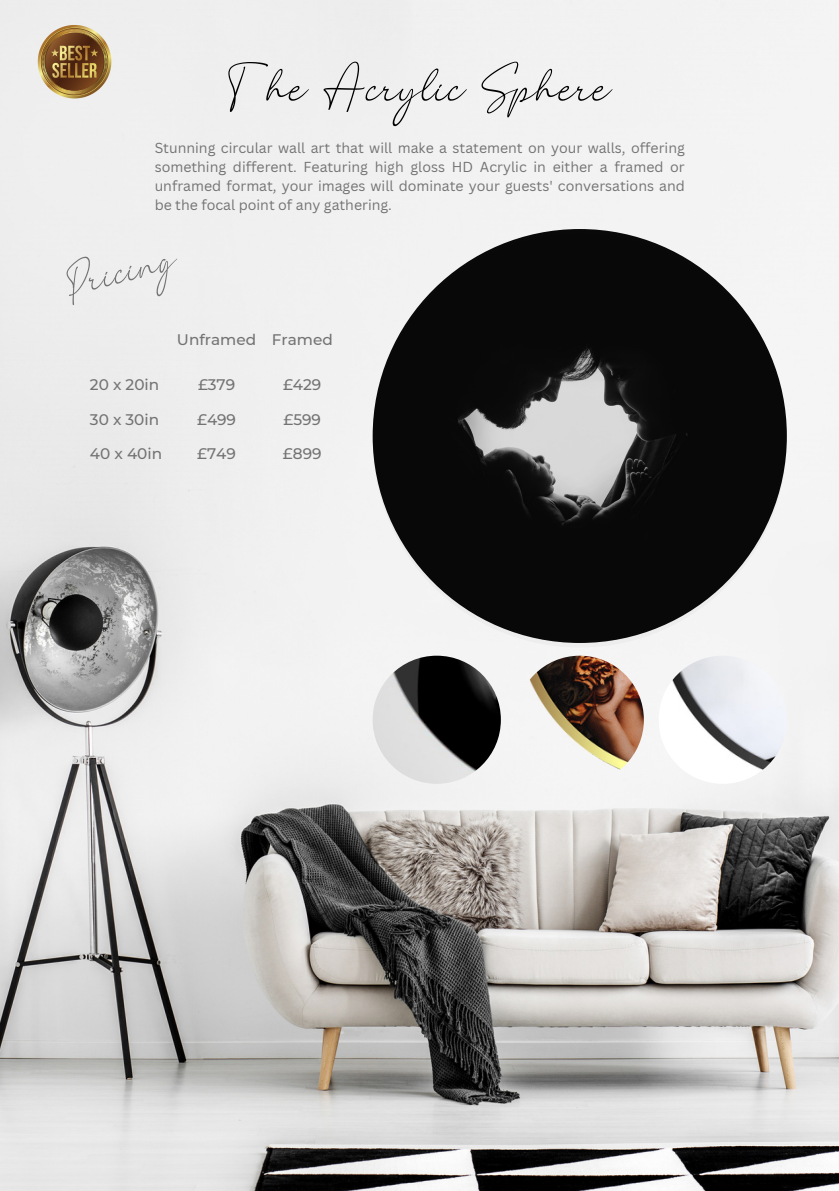
<style>
.page{position:relative;width:839px;height:1191px;background:#fff}
.page>*{position:absolute;margin:0;border:0;box-sizing:border-box;transform-origin:0 0}
.t1{font:104.2px "The Bigmaker";color:#000}
.t2{font:91.6px "The Bigmaker";color:#737373}
.t3{font:500 15.2px "Montserrat";color:#737373}
.t4{font:14px/19px "Canva Sans";color:#737373;text-align:justify}
</style>
<div class="page">
<img style="left:0;top:0;width:838px;height:1191px">
<svg style="left:372px;top:234px;width:414px;height:414px;fill:#080808"></svg>
<img style="left:372px;top:656px;width:129px;height:128px;border-radius:50%">
<img style="left:515px;top:656px;width:128px;height:128px;border-radius:50%">
<img style="left:658px;top:656px;width:128px;height:128px;border-radius:50%">
<svg style="left:38px;top:25px;width:73px;height:73px;background:#9f8056"></svg>
<p class="t1" style="left:228px;top:39px;width:385px">The AcrylicSphere</p>
<p class="t4" style="left:155px;top:138px;width:531px">Stunning circular wall art that will make a statement on your walls, offering something different. Featuring high gloss HD Acrylic in either a framed or unframed format, your images will dominate your guests' conversations and be the focal point of any gathering.</p>
<p class="t2" style="left:55px;top:243px;width:115px;rotate:-14deg">Pricing</p>
<p class="t3" style="left:177px;top:331px;width:81px">Unframed</p>
<p class="t3" style="left:272px;top:331px;width:63px">Framed</p>
<p class="t3" style="left:90px;top:376px;width:71px">20 x 20in</p>
<p class="t3" style="left:198px;top:376px;width:39px">£379</p>
<p class="t3" style="left:283px;top:376px;width:40px">£429</p>
<p class="t3" style="left:90px;top:410px;width:71px">30 x 30in</p>
<p class="t3" style="left:197px;top:410px;width:40px">£499</p>
<p class="t3" style="left:283px;top:410px;width:39px">£599</p>
<p class="t3" style="left:90px;top:445px;width:74px">40 x 40in</p>
<p class="t3" style="left:197px;top:445px;width:40px">£749</p>
<p class="t3" style="left:283px;top:445px;width:40px">£899</p>
</div>
